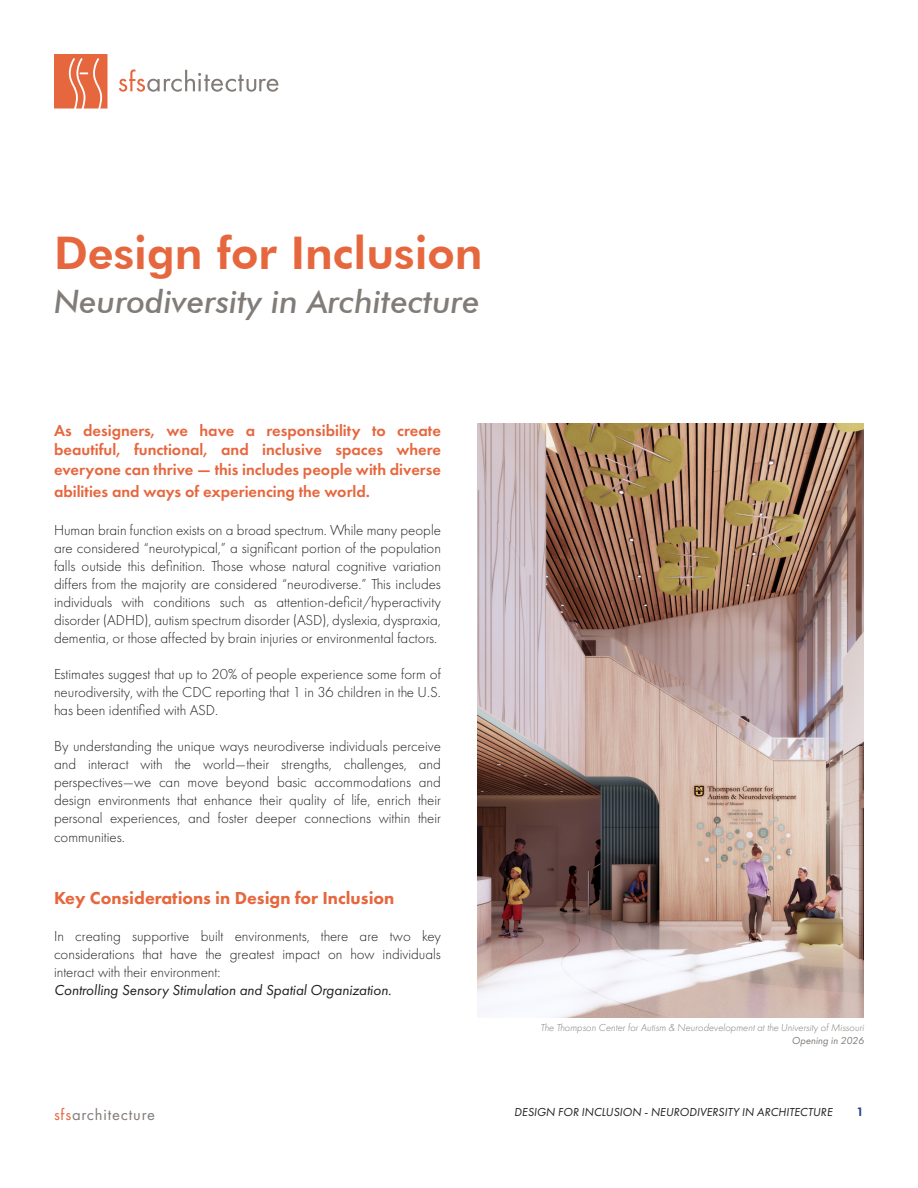
<style>
.page{position:relative;width:918px;height:1188px;background:#fff}
.page>*{position:absolute;margin:0;border:0;box-sizing:border-box;transform-origin:0 0}
.t1{font:800 45px "Futura BT";color:#e6673e}
.t2{font:italic 500 32.25px "Futura BT";color:#817c78}
.t3{font:800 18px "Futura PT";color:#e6673e}
.t4{font:600 16.5px/19.8px "Futura PT";color:#e6673e;text-align:justify}
.t5{font:16.5px "Futura PT";letter-spacing:.05em;color:#817c78}
.t6{font:300 15px/18px "Futura PT";color:#231f20;text-align:justify}
.t7{font:italic 15px "Futura PT";color:#231f20}
.t8{font:italic 12px "Futura PT";color:#231f20}
.t9{font:800 12px "Futura BT";color:#253f8e}
.t10{font:italic 300 10.5px "Futura PT";color:#817c78}
.t11{font:italic 10.5px "Futura PT";color:#817c78}
.s1{color:#e6673e}
</style>
<div class="page">
<svg style="left:54px;top:54px;width:54px;height:55px;background:#e87955"></svg>
<svg style="left:119px;top:69px;width:159px;height:23px"></svg>
<img style="left:477px;top:423px;width:387px;height:595px">
<p class="t1" style="left:54px;top:225px;width:430px">Design for Inclusion</p>
<p class="t2" style="left:54px;top:282px;width:427px">Neurodiversity in Architecture</p>
<p class="t4" style="left:54px;top:420px;width:389px">As designers, we have a responsibility to create beautiful, functional, and inclusive spaces where everyone can thrive — this includes people with diverse</p>
<p class="t4" style="left:54px;top:481px;width:318px">abilities and ways of experiencing the world.</p>
<p class="t6" style="left:54px;top:521px;width:389px">Human brain function exists on a broad spectrum. While many people are considered “neurotypical,” a significant portion of the population falls outside this definition. Those whose natural cognitive variation differs from the majority are considered “neurodiverse.” This includes individuals with conditions such as attention-deficit/hyperactivity disorder (ADHD), autism spectrum disorder (ASD), dyslexia, dyspraxia, dementia, or those affected by brain injuries or environmental factors.</p>
<p class="t6" style="left:54px;top:665px;width:389px">Estimates suggest that up to 20% of people experience some form of neurodiversity, with the CDC reporting that 1 in 36 children in the U.S. has been identified with ASD.</p>
<p class="t6" style="left:54px;top:737px;width:389px">By understanding the unique ways neurodiverse individuals perceive and interact with the world—their strengths, challenges, and perspectives—we can move beyond basic accommodations and design environments that enhance their quality of life, enrich their personal experiences, and foster deeper connections within their</p>
<p class="t6" style="left:54px;top:829px;width:72px">communities.</p>
<p class="t3" style="left:54px;top:886px;width:342px">Key Considerations in Design for Inclusion</p>
<p class="t6" style="left:54px;top:928px;width:389px">In creating supportive built environments, there are two key considerations that have the greatest impact on how individuals interact with their environment:</p>
<p class="t7" style="left:54px;top:981px;width:339px">Controlling Sensory Stimulation and Spatial Organization.</p>
<p class="t10" style="left:541px;top:1022px;width:325px">The Thompson Center for Autism &amp; Neurodevelopment at the University of Missouri</p>
<p class="t11" style="left:792px;top:1034px;width:74px">Opening in 2026</p>
<p class="t5" style="left:54px;top:1104px;width:103px"><span class="s1">sfs</span>architecture</p>
<p class="t8" style="left:514px;top:1105px;width:320px">DESIGN FOR INCLUSION - NEURODIVERSITY IN ARCHITECTURE</p>
<p class="t9" style="left:857px;top:1105px;width:9px">1</p>
</div>
